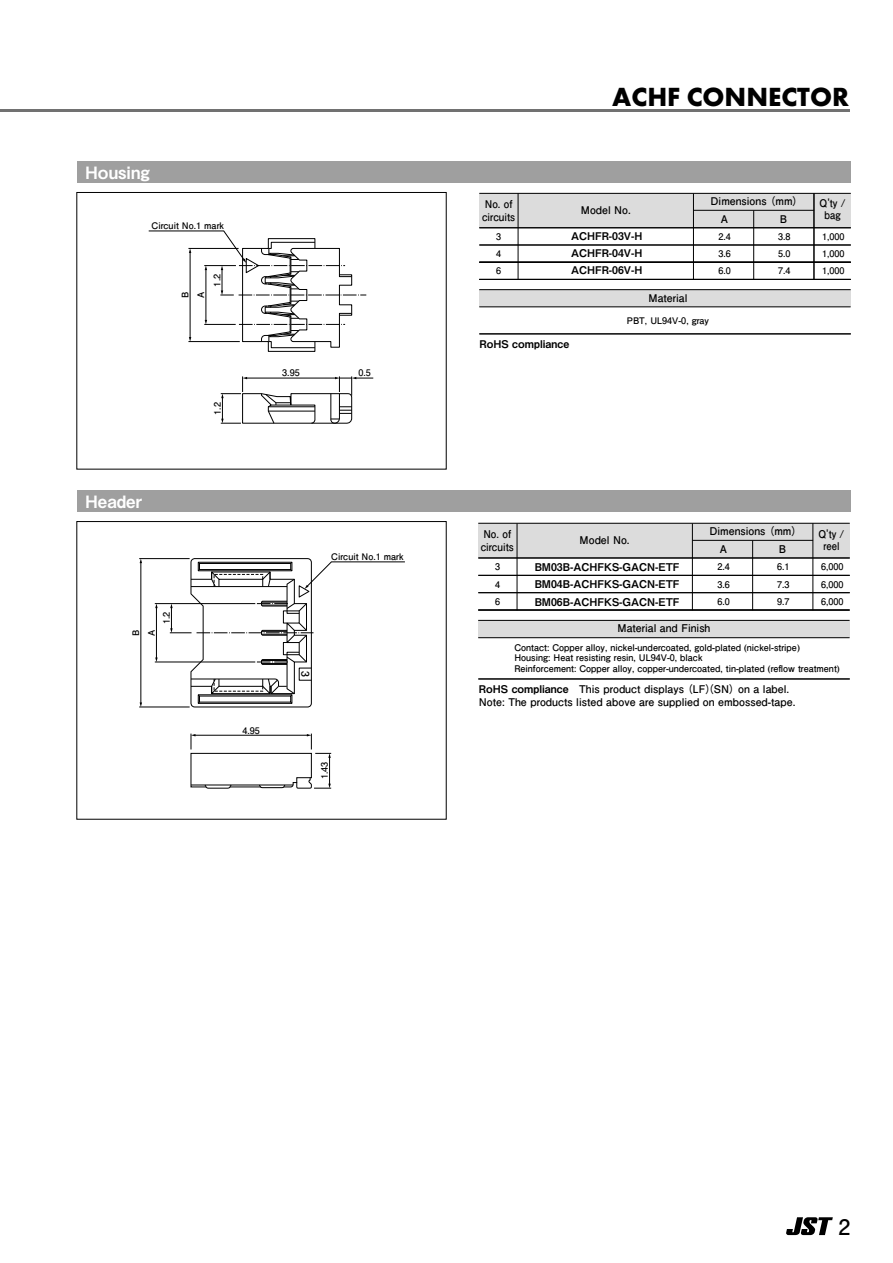
<style>
.page{position:relative;width:893px;height:1263px;background:#fff}
.page>*{position:absolute;margin:0;border:0;box-sizing:border-box;transform-origin:0 0}
.t1{font:700 27.3px "Futura PT";color:#000}
.t2{font:700 21.3px "Futo Go B101 Pr 6 N";color:#000}
.t3{font:16.95px "Midashi Go Pr 6 N MB31";color:#fff}
.t4{font:700 10.65px/17.5px "Futo Go B101 Pr 6 N";color:#000}
.t5{font:10.65px/17.2px "Midashi Go Pr 6 N MB31";color:#000;text-align:justify}
.t6{font:700 10.65px/12.1px "Futo Go B101 Pr 6 N";color:#000;scale:.94 1}
.t7{font:700 10.65px/12.1px "Futo Go B101 Pr 6 N";color:#000;text-align:center;scale:.89 1}
.t8{font:700 10.5px "Futo Go B101 Pr 6 N";color:#000}
.t9{font:700 9.15px/17.2px "Futo Go B101 Pr 6 N";color:#000;text-align:justify}
.t10{font:700 9px/15.6px "Futo Go B101 Pr 6 N";color:#000}
.s1{font-family:"Midashi Go Pr 6 N MB31";font-weight:400}
</style>
<div class="page">
<svg style="left:786px;top:1217px;width:47px;height:18px"></svg>
<hr style="left:0;top:110px;width:849px;height:2px;background:#717171">
<svg style="left:76px;top:192px;width:371px;height:278px"></svg>
<div style="left:479px;top:193px;width:372px;height:35px;background:#dcdcdc"></div>
<hr style="left:479px;top:193px;width:372px;height:1px;background:#000">
<hr style="left:479px;top:227px;width:372px;height:1px;background:#000">
<hr style="left:479px;top:245px;width:372px;height:1px;background:#000">
<hr style="left:814px;top:193px;width:1px;height:87px;background:#000">
<hr style="left:693px;top:194px;width:1px;height:86px;background:#000">
<hr style="left:753px;top:210px;width:1px;height:70px;background:#000">
<hr style="left:479px;top:333px;width:372px;height:1px;background:#000">
<hr style="left:479px;top:262px;width:372px;height:1px;background:#000">
<hr style="left:479px;top:279px;width:372px;height:1px;background:#000">
<hr style="left:693px;top:210px;width:121px;height:1px;background:#000">
<div style="left:479px;top:290px;width:372px;height:17px;background:#dcdcdc"></div>
<hr style="left:479px;top:307px;width:372px;height:1px;background:#000">
<hr style="left:479px;top:289px;width:372px;height:1px;background:#000">
<hr style="left:518px;top:193px;width:1px;height:86px;background:#000">
<svg style="left:76px;top:521px;width:371px;height:299px"></svg>
<div style="left:478px;top:523px;width:372px;height:35px;background:#dcdcdc"></div>
<hr style="left:478px;top:523px;width:372px;height:1px;background:#000">
<hr style="left:478px;top:558px;width:372px;height:1px;background:#000">
<hr style="left:478px;top:575px;width:372px;height:1px;background:#000">
<hr style="left:478px;top:592px;width:372px;height:1px;background:#000">
<hr style="left:813px;top:523px;width:1px;height:87px;background:#000">
<hr style="left:517px;top:523px;width:1px;height:87px;background:#000">
<hr style="left:692px;top:523px;width:1px;height:87px;background:#000">
<hr style="left:752px;top:540px;width:1px;height:70px;background:#000">
<hr style="left:478px;top:678px;width:372px;height:1px;background:#000">
<hr style="left:478px;top:610px;width:372px;height:1px;background:#000">
<hr style="left:692px;top:540px;width:121px;height:1px;background:#000">
<div style="left:478px;top:620px;width:371px;height:18px;background:#dcdcdc"></div>
<hr style="left:478px;top:637px;width:371px;height:1px;background:#000">
<hr style="left:478px;top:620px;width:371px;height:1px;background:#000">
<div style="left:77px;top:162px;width:773px;height:21px;background:#9f9f9f"></div>
<div style="left:77px;top:491px;width:773px;height:21px;background:#9f9f9f"></div>
<svg style="left:221px;top:376px;width:152px;height:48px"></svg>
<svg style="left:148px;top:231px;width:218px;height:121px"></svg>
<hr style="left:141px;top:562px;width:1px;height:141px;background:#000">
<hr style="left:139px;top:558px;width:51px;height:1px;background:#000">
<hr style="left:139px;top:707px;width:51px;height:1px;background:#000">
<hr style="left:156px;top:607px;width:1px;height:51px;background:#000">
<svg style="left:155px;top:657px;width:3px;height:5px"></svg>
<hr style="left:155px;top:603px;width:100px;height:1px;background:#000">
<hr style="left:155px;top:662px;width:100px;height:1px;background:#000">
<svg style="left:170px;top:558px;width:235px;height:150px"></svg>
<svg style="left:190px;top:734px;width:141px;height:56px"></svg>
<hr style="left:191px;top:785px;width:102px;height:1px;background:#000">
<h3 class="t3" style="left:85px;top:159px;width:66px">Housing</h3>
<p class="t10" style="left:151px;top:217px;width:74px">Circuit No.1 mark</p>
<p class="t10" style="left:177px;top:298px;width:8px;rotate:-90deg">B</p>
<p class="t10" style="left:193px;top:298px;width:8px;rotate:-90deg">A</p>
<p class="t10" style="left:209px;top:286px;width:14px;rotate:-90deg">1.2</p>
<p class="t10" style="left:209px;top:415px;width:14px;rotate:-90deg">1.2</p>
<p class="t10" style="left:282px;top:364px;width:19px">3.95</p>
<p class="t10" style="left:358px;top:364px;width:14px">0.5</p>
<h3 class="t3" style="left:85px;top:488px;width:59px">Header</h3>
<p class="t10" style="left:128px;top:636px;width:8px;rotate:-90deg">B<br>A</p>
<p class="t10" style="left:158px;top:624px;width:14px;rotate:-90deg">1.2</p>
<p class="t10" style="left:331px;top:548px;width:74px">Circuit No.1 mark</p>
<p class="t10" style="left:242px;top:722px;width:19px">4.95</p>
<p class="t8" style="left:314px;top:671px;width:7px;rotate:90deg">3</p>
<p class="t10" style="left:316px;top:779px;width:19px;rotate:-90deg">1.43</p>
<h1 class="t1" style="left:612px;top:81px;width:238px">ACHF CONNECTOR</h1>
<p class="t6" style="left:482px;top:198px;width:37px">No. of circuits</p>
<p class="t4" style="left:581px;top:201px;width:51px">Model No.</p>
<p class="t4" style="left:721px;top:192px;width:79px;text-indent:-10px">Dimensions (mm)<br>A</p>
<p class="t4" style="left:780px;top:210px;width:9px">B</p>
<p class="t7" style="left:820px;top:197px;width:31px">Q'ty / bag</p>
<p class="t9" style="left:496px;top:227px;width:7px">3<br>4<br>6</p>
<p class="t5" style="left:571px;top:227px;width:73px">ACHFR-03V-H ACHFR-04V-H ACHFR-06V-H</p>
<p class="t9" style="left:718px;top:227px;width:14px">2.4<br>3.6<br>6.0</p>
<p class="t9" style="left:778px;top:227px;width:14px">3.8<br>5.0<br>7.4</p>
<p class="t9" style="left:822px;top:227px;width:24px">1,000<br>1,000<br>1,000</p>
<p class="t4" style="left:649px;top:289px;width:40px">Material</p>
<p class="t9" style="left:627px;top:311px;width:84px">PBT, UL94V-0, gray</p>
<p class="t5" style="left:479px;top:335px;width:91px">RoHS compliance</p>
<p class="t6" style="left:481px;top:528px;width:37px">No. of circuits</p>
<p class="t4" style="left:580px;top:531px;width:51px">Model No.</p>
<p class="t4" style="left:720px;top:522px;width:79px;text-indent:-10px">Dimensions (mm)<br>A</p>
<p class="t4" style="left:779px;top:540px;width:9px">B</p>
<p class="t7" style="left:818px;top:527px;width:31px">Q'ty / reel</p>
<p class="t9" style="left:495px;top:558px;width:7px">3<br>4<br>6</p>
<p class="t5" style="left:535px;top:558px;width:146px">BM03B-ACHFKS-GACN-ETF BM04B-ACHFKS-GACN-ETF BM06B-ACHFKS-GACN-ETF</p>
<p class="t9" style="left:717px;top:558px;width:14px">2.4<br>3.6<br>6.0</p>
<p class="t9" style="left:777px;top:558px;width:14px">6.1<br>7.3<br>9.7</p>
<p class="t9" style="left:821px;top:558px;width:24px">6,000<br>6,000<br>6,000</p>
<p class="t4" style="left:617px;top:619px;width:94px">Material and Finish</p>
<p class="t9" style="left:514px;top:642px;width:327px;line-height:10.6px;text-align:left">Contact: Copper alloy, nickel-undercoated, gold-plated (nickel-stripe)<br>Housing: Heat resisting resin, UL94V-0, black<br>Reinforcement: Copper alloy, copper-undercoated, tin-plated (reflow treatment)</p>
<p class="t4" style="left:479px;top:682px;width:318px;line-height:12.8px"><span class="s1">RoHS compliance</span> This product displays (LF)(SN) on a label.<br>Note: The products listed above are supplied on embossed-tape.</p>
<h2 class="t2" style="left:839px;top:1210px;width:13px">2</h2>
</div>
